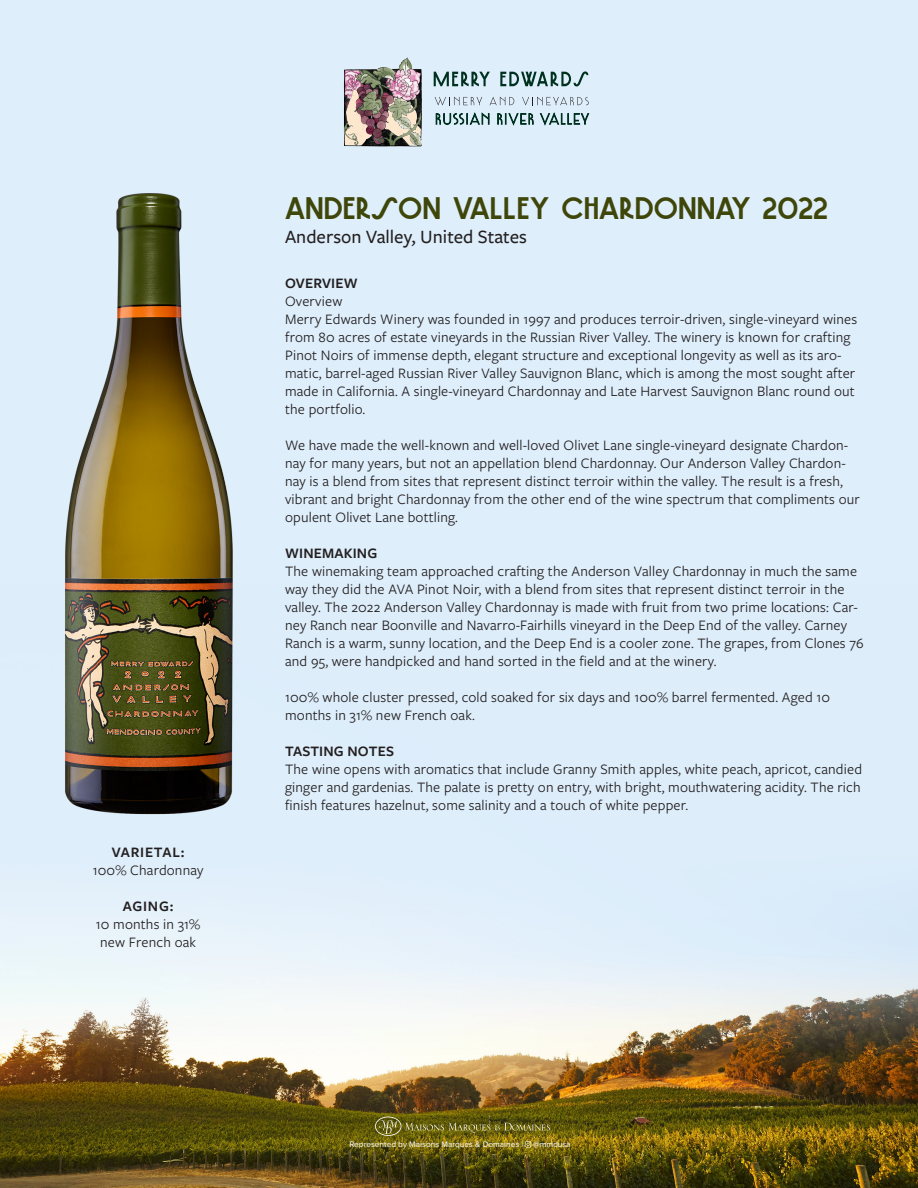
<style>
.page{position:relative;width:918px;height:1188px;background:#fff}
.page>*{position:absolute;margin:0;border:0;box-sizing:border-box;transform-origin:0 0}
.t1{font:28.5px "Deco Days JNL";color:#3f4609}
.t2{font:500 19.5px "Freight Sans Pro";color:#231f20}
.t3{font:15px/18px "Freight Sans Pro";letter-spacing:.01em;color:#231f20}
.t4{font:600 15px "Freight Sans Pro";letter-spacing:.01em;color:#231f20}
.t5{font:600 15px "Freight Sans Pro";letter-spacing:.05em;color:#231f20}
.t6{font:8.25px "Proxima Nova";color:#fff}
</style>
<div class="page">
<div style="left:1px;top:0;width:917px;height:1188px;background:#deeefb"></div>
<img style="left:0;top:584px;width:918px;height:604px">
<svg style="left:434px;top:72px;width:56px;height:14px"></svg>
<svg style="left:500px;top:71px;width:88px;height:15px"></svg>
<svg style="left:435px;top:97px;width:47px;height:8px"></svg>
<svg style="left:490px;top:97px;width:24px;height:8px"></svg>
<svg style="left:522px;top:97px;width:67px;height:8px"></svg>
<img style="left:343px;top:57px;width:79px;height:90px">
<svg style="left:436px;top:112px;width:53px;height:13px"></svg>
<svg style="left:497px;top:113px;width:37px;height:12px"></svg>
<svg style="left:540px;top:112px;width:49px;height:13px"></svg>
<img style="left:55px;top:193px;width:186px;height:629px">
<img style="left:375px;top:1117px;width:175px;height:31px">
<p class="t5" style="left:112px;top:841px;width:74px">VARIETAL:</p>
<p class="t3" style="left:93px;top:860px;width:112px">100% Chardonnay</p>
<p class="t4" style="left:123px;top:895px;width:52px">AGING:</p>
<p class="t3" style="left:96px;top:914px;width:106px">10 months in 31%</p>
<p class="t3" style="left:100px;top:932px;width:97px">new French oak</p>
<p class="t1" style="left:285px;top:192px;width:544px">ANDERSON VALLEY CHARDONNAY 2022</p>
<p class="t2" style="left:285px;top:223px;width:243px">Anderson Valley, United States</p>
<p class="t4" style="left:285px;top:273px;width:74px">OVERVIEW</p>
<p class="t3" style="left:285px;top:291px;width:59px">Overview</p>
<p class="t3" style="left:285px;top:309px;width:574px">Merry Edwards Winery was founded in 1997 and produces terroir-driven, single-vineyard wines from 80 acres of estate vineyards in the Russian River Valley. The winery is known for crafting Pinot Noirs of immense depth, elegant structure and exceptional longevity as well as its aro&shy;matic, barrel-aged Russian River Valley Sauvignon Blanc, which is among the most sought after made in California. A single-vineyard Chardonnay and Late Harvest Sauvignon Blanc round out the portfolio.</p>
<p class="t3" style="left:285px;top:435px;width:576px">We have made the well-known and well-loved Olivet Lane single-vineyard designate Chardon&shy;nay for many years, but not an appellation blend Chardonnay. Our Anderson Valley Chardon&shy;nay is a blend from sites that represent distinct terroir within the valley. The result is a fresh, vibrant and bright Chardonnay from the other end of the wine spectrum that compliments our opulent Olivet Lane bottling.</p>
<p class="t4" style="left:285px;top:543px;width:94px">WINEMAKING</p>
<p class="t3" style="left:285px;top:561px;width:580px">The winemaking team approached crafting the Anderson Valley Chardonnay in much the same way they did the AVA Pinot Noir, with a blend from sites that represent distinct terroir in the valley. The 2022 Anderson Valley Chardonnay is made with fruit from two prime locations: Car&shy;ney Ranch near Boonville and Navarro-Fairhills vineyard in the Deep End of the valley. Carney Ranch is a warm, sunny location, and the Deep End is a cooler zone. The grapes, from Clones 76 and 95, were handpicked and hand sorted in the field and at the winery.</p>
<p class="t3" style="left:285px;top:687px;width:547px">100% whole cluster pressed, cold soaked for six days and 100% barrel fermented. Aged 10 months in 31% new French oak.</p>
<p class="t4" style="left:285px;top:741px;width:110px">TASTING NOTES</p>
<p class="t3" style="left:285px;top:759px;width:578px;text-align:justify">The wine opens with aromatics that include Granny Smith apples, white peach, apricot, candied ginger and gardenias. The palate is pretty on entry, with bright, mouthwatering acidity. The rich finish features hazelnut, some salinity and a touch of white pepper.</p>
<p class="t6" style="left:349px;top:1138px;width:223px">Represented by Maisons Marques &amp; Domaines | @mmdusa</p>
</div>
